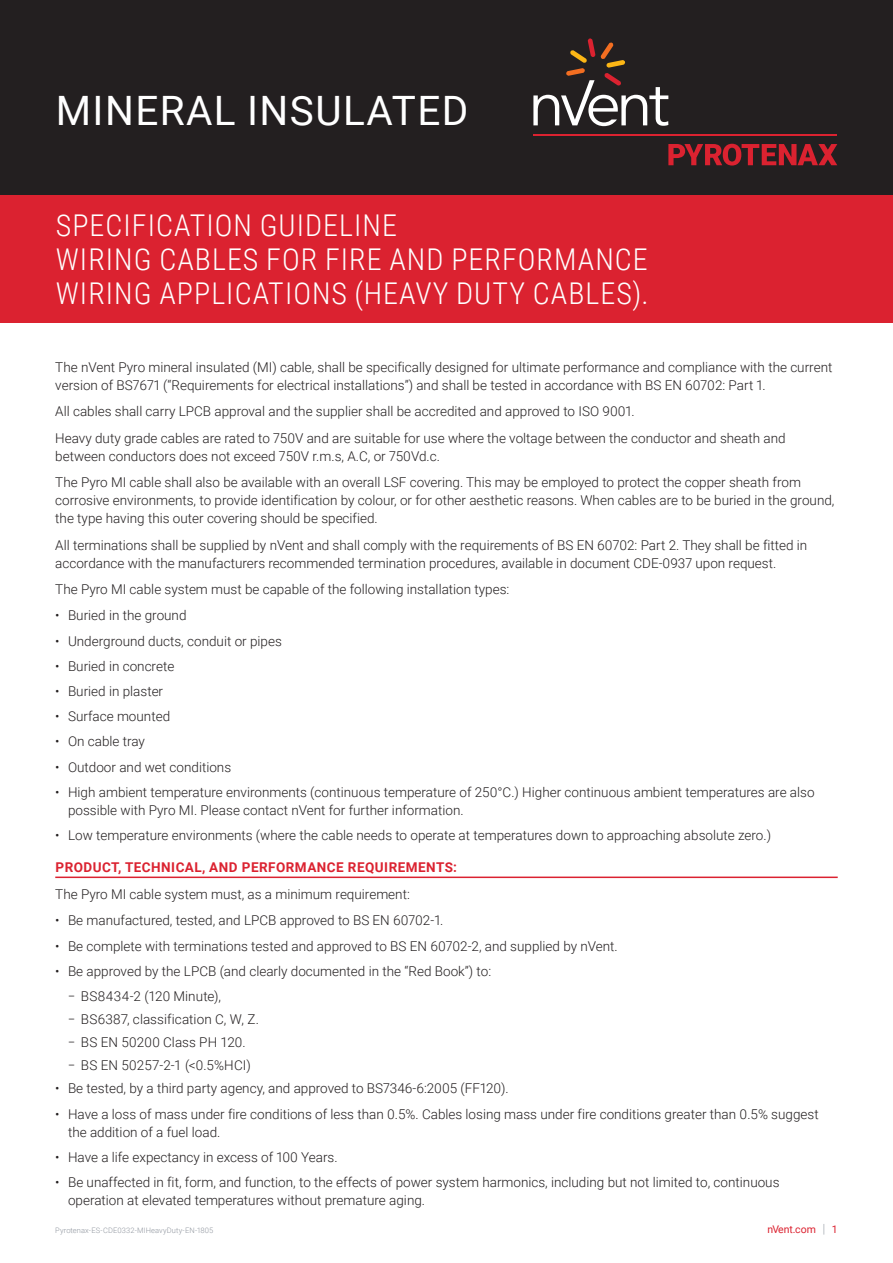
<style>
.page{position:relative;width:893px;height:1263px;background:#fff}
.page>*{position:absolute;margin:0;border:0;box-sizing:border-box;transform-origin:0 0}
.t1{font:40.5px "Roboto";letter-spacing:.035em;color:#fff}
.t2{font:300 30px/33.8px "Roboto Condensed";letter-spacing:.035em;color:#fff}
.t3{font:300 13.5px/18px "Roboto";color:#231f20}
.t4{font:300 13.5px "Roboto";color:#231f20;scale:.8 1}
.t5{font:700 13.5px "Roboto";letter-spacing:.035em;color:#db2230}
.t6{font:10.5px "Roboto";color:#db2230}
.t7{font:300 7.5px "Roboto";letter-spacing:.015em;color:#8f959e}
.s1{font-weight:300;font-size:12.6px;color:#8f959e}
</style>
<div class="page">
<div style="left:0;top:0;width:893px;height:196px;background:#231f20"></div>
<svg style="left:668px;top:144px;width:169px;height:22px"></svg>
<hr style="left:533px;top:134px;width:304px;height:2px;background:#db2230">
<svg style="left:533px;top:38px;width:135px;height:88px"></svg>
<div style="left:0;top:196px;width:893px;height:127px;background:#db2230"></div>
<hr style="left:55px;top:876px;width:783px;height:2px;background:#db2230">
<h1 class="t1" style="left:56px;top:82px;width:414px">MINERAL INSULATED</h1>
<h2 class="t2" style="left:56px;top:208px;width:594px">SPECIFICATION GUIDELINE<br>WIRING CABLES FOR FIRE AND PERFORMANCE<br>WIRING APPLICATIONS (HEAVY DUTY CABLES).</h2>
<p class="t3" style="left:55px;top:357px;width:779px">The nVent Pyro mineral insulated (MI) cable, shall be specifically designed for ultimate performance and compliance with the current version of BS7671 (“Requirements for electrical installations”) and shall be tested in accordance with BS EN 60702: Part 1.</p>
<p class="t3" style="left:55px;top:397px;width:732px;line-height:26.5px">All cables shall carry LPCB approval and the supplier shall be accredited and approved to ISO 9001.<br>Heavy duty grade cables are rated to 750V and are suitable for use where the voltage between the conductor and sheath and</p>
<p class="t3" style="left:55px;top:442px;width:747px;line-height:26.5px">between conductors does not exceed 750V r.m.s, A.C, or 750Vd.c.<br>The Pyro MI cable shall also be available with an overall LSF covering. This may be employed to protect the copper sheath from</p>
<p class="t3" style="left:55px;top:491px;width:781px">corrosive environments, to provide identification by colour, or for other aesthetic reasons. When cables are to be buried in the ground, the type having this outer covering should be specified.</p>
<p class="t3" style="left:55px;top:535px;width:754px">All terminations shall be supplied by nVent and shall comply with the requirements of BS EN 60702: Part 2. They shall be fitted in accordance with the manufacturers recommended termination procedures, available in document CDE-0937 upon request.</p>
<p class="t3" style="left:55px;top:580px;width:456px">The Pyro MI cable system must be capable of the following installation types:</p>
<p class="t3" style="left:55px;top:606px;width:133px">• Buried in the ground</p>
<p class="t3" style="left:55px;top:631px;width:228px">• Underground ducts, conduit or pipes</p>
<p class="t3" style="left:55px;top:656px;width:121px">• Buried in concrete</p>
<p class="t3" style="left:55px;top:682px;width:109px">• Buried in plaster</p>
<p class="t3" style="left:55px;top:707px;width:116px">• Surface mounted</p>
<p class="t3" style="left:55px;top:732px;width:91px">• On cable tray</p>
<p class="t3" style="left:55px;top:757px;width:177px">• Outdoor and wet conditions</p>
<p class="t3" style="left:68px;top:783px;width:748px;text-indent:-13px">• High ambient temperature environments (continuous temperature of 250°C.) Higher continuous ambient temperatures are also possible with Pyro MI. Please contact nVent for further information.</p>
<p class="t3" style="left:55px;top:826px;width:717px">• Low temperature environments (where the cable needs to operate at temperatures down to approaching absolute zero.)</p>
<p class="t5" style="left:56px;top:858px;width:403px">PRODUCT, TECHNICAL, AND PERFORMANCE REQUIREMENTS:</p>
<p class="t3" style="left:55px;top:884px;width:356px">The Pyro MI cable system must, as a minimum requirement:</p>
<p class="t3" style="left:55px;top:911px;width:390px">• Be manufactured, tested, and LPCB approved to BS EN 60702-1.</p>
<p class="t3" style="left:55px;top:936px;width:564px">• Be complete with terminations tested and approved to BS EN 60702-2, and supplied by nVent.</p>
<p class="t3" style="left:55px;top:961px;width:437px">• Be approved by the LPCB (and clearly documented in the “Red Book”) to:</p>
<p class="t4" style="left:68px;top:987px;width:193px">– BS8434-2 (120 Minute),</p>
<p class="t4" style="left:68px;top:1010px;width:240px">– BS6387, classification C, W, Z.</p>
<p class="t4" style="left:68px;top:1033px;width:223px">– BS EN 50200 Class PH 120.</p>
<p class="t4" style="left:68px;top:1056px;width:230px">– BS EN 50257-2-1 (&lt;0.5%HCI)</p>
<p class="t3" style="left:55px;top:1079px;width:455px">• Be tested, by a third party agency, and approved to BS7346-6:2005 (FF120).</p>
<p class="t3" style="left:68px;top:1104px;width:752px;text-indent:-13px">• Have a loss of mass under fire conditions of less than 0.5%. Cables losing mass under fire conditions greater than 0.5% suggest the addition of a fuel load.</p>
<p class="t3" style="left:55px;top:1147px;width:284px">• Have a life expectancy in excess of 100 Years.</p>
<p class="t3" style="left:68px;top:1173px;width:713px;text-indent:-13px">• Be unaffected in fit, form, and function, to the effects of power system harmonics, including but not limited to, continuous operation at elevated temperatures without premature aging.</p>
<p class="t7" style="left:55px;top:1225px;width:160px">Pyrotenax-ES-CDE0332-MIHeavyDuty-EN-1805</p>
<p class="t6" style="left:767px;top:1222px;width:72px">nVent.com <span class="s1">|</span> 1</p>
</div>
